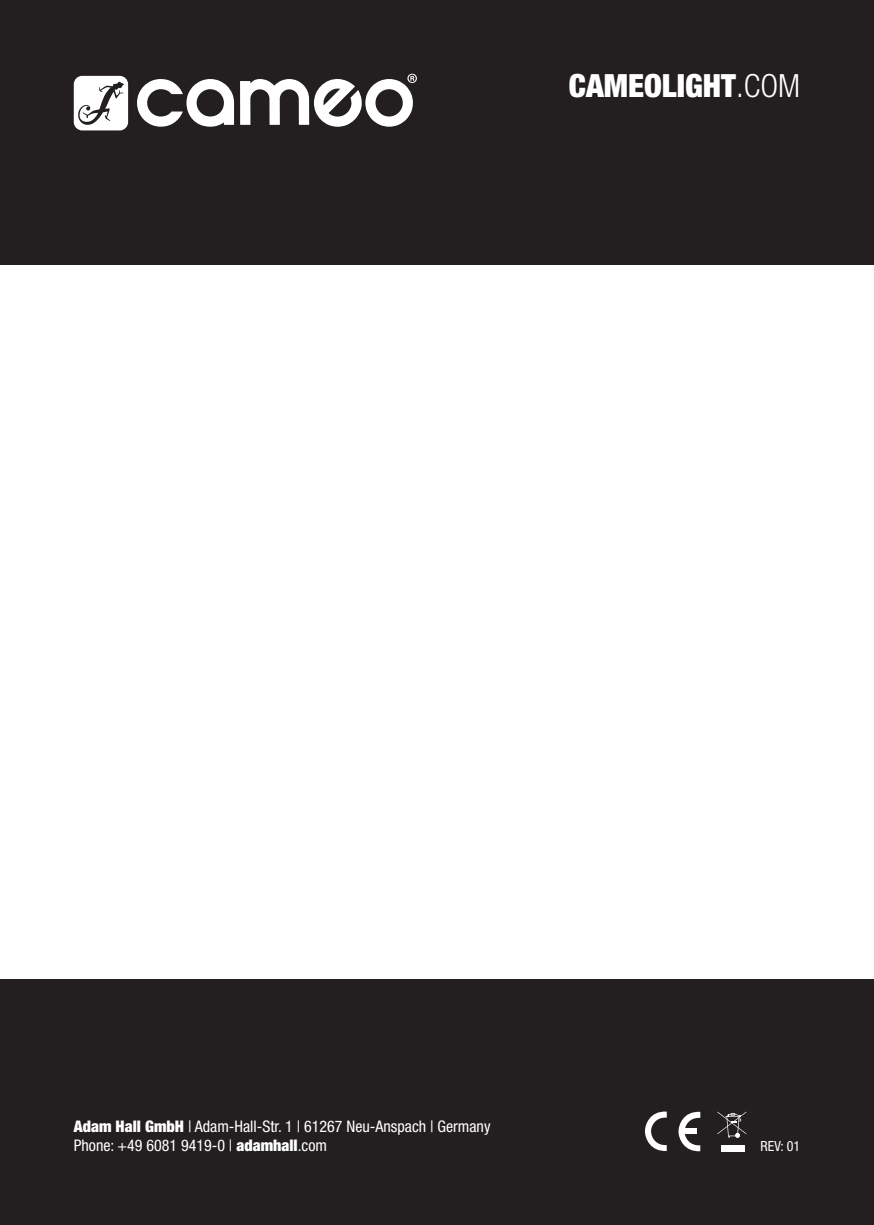
<style>
.page{position:relative;width:874px;height:1225px;background:#fff}
.page>*{position:absolute;margin:0;border:0;box-sizing:border-box;transform-origin:0 0}
.t1{font:900 condensed 32px "Helvetica Neue LT Pro";color:#fff}
.t2{font:condensed 16px/19.2px "Helvetica Neue LT Pro";color:#fff}
.t3{font:condensed 14px "Helvetica Neue LT Pro";color:#fff}
.s1{font-weight:300}
.s2{font-weight:900}
</style>
<div class="page">
<div style="left:0;top:0;width:873px;height:265px;background:#231f20"></div>
<div style="left:0;top:979px;width:873px;height:246px;background:#231f20"></div>
<svg style="left:645px;top:1111px;width:21px;height:40px"></svg>
<svg style="left:678px;top:1111px;width:22px;height:40px"></svg>
<div style="left:683px;top:1128px;width:13px;height:6px;background:#fff"></div>
<div style="left:721px;top:1145px;width:23px;height:6px;background:#fff"></div>
<svg style="left:717px;top:1111px;width:29px;height:26px"></svg>
<svg style="left:74px;top:76px;width:54px;height:54px;background:#dad9d9"></svg>
<svg style="left:137px;top:79px;width:97px;height:48px"></svg>
<svg style="left:240px;top:74px;width:176px;height:53px"></svg>
<h1 class="t1" style="left:568px;top:66px;width:233px">CAMEOLIGHT<span class="s1">.COM</span></h1>
<p class="t2" style="left:74px;top:1116px;width:418px"><span class="s2">Adam Hall GmbH</span> | Adam-Hall-Str. 1 | 61267 Neu-Anspach | Germany<br>Phone: +49 6081 9419-0 | <span class="s2">adamhall</span>.com</p>
<p class="t3" style="left:760px;top:1137px;width:41px">REV: 01</p>
</div>
